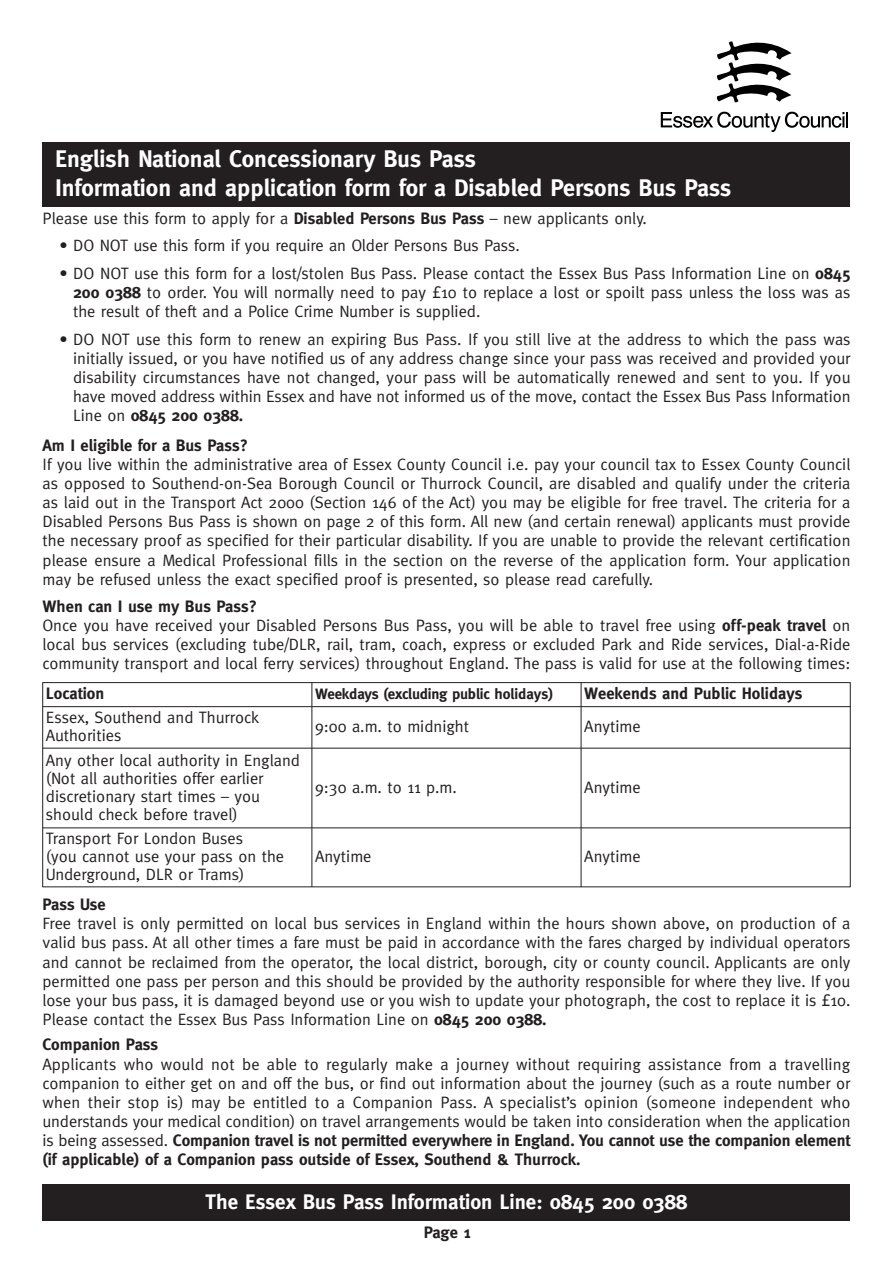
<style>
.page{position:relative;width:893px;height:1263px;background:#fff}
.page>*{position:absolute;margin:0;border:0;box-sizing:border-box;transform-origin:0 0}
.t1{font:700 24px/28.8px "Meta";color:#fff}
.t2{font:700 21px "Meta";color:#fff}
.t3{font:16.5px/19px "Meta";color:#231f20;text-align:justify}
.t4{font:700 16.5px "Meta";color:#231f20}
.t5{font:700 15px "Meta";letter-spacing:-.015em;color:#231f20}
.s1{font-weight:700}
</style>
<div class="page">
<div style="left:43px;top:142px;width:807px;height:65px;background:#231f20"></div>
<div style="left:43px;top:1183px;width:807px;height:37px;background:#231f20"></div>
<svg style="left:661px;top:112px;width:187px;height:20px"></svg>
<svg style="left:717px;top:41px;width:74px;height:62px"></svg>
<hr style="left:42px;top:682px;width:1px;height:205px;background:#231f20">
<hr style="left:312px;top:682px;width:1px;height:205px;background:#231f20">
<hr style="left:581px;top:682px;width:1px;height:205px;background:#231f20">
<hr style="left:850px;top:682px;width:1px;height:205px;background:#231f20">
<hr style="left:43px;top:682px;width:807px;height:1px;background:#231f20">
<hr style="left:43px;top:706px;width:807px;height:1px;background:#231f20">
<hr style="left:43px;top:748px;width:807px;height:1px;background:#231f20">
<hr style="left:43px;top:828px;width:807px;height:1px;background:#231f20">
<hr style="left:43px;top:886px;width:807px;height:1px;background:#231f20">
<h1 class="t1" style="left:55px;top:144px;width:678px">English National Concessionary Bus Pass<br>Information and application form for a Disabled Persons Bus Pass</h1>
<p class="t3" style="left:43px;top:208px;width:606px">Please use this form to apply for a <span class="s1">Disabled Persons Bus Pass</span> – new applicants only.</p>
<p class="t3" style="left:60px;top:236px;width:462px">• DO NOT use this form if you require an Older Persons Bus Pass.</p>
<p class="t3" style="left:73px;top:264px;width:779px;text-indent:-14px">• DO NOT use this form for a lost/stolen Bus Pass. Please contact the Essex Bus Pass Information Line on <span class="s1">0845<br>200 0388</span> to order. You will normally need to pay £10 to replace a lost or spoilt pass unless the loss was as the result of theft and a Police Crime Number is supplied.</p>
<p class="t3" style="left:73px;top:330px;width:779px;text-indent:-14px">• DO NOT use this form to renew an expiring Bus Pass. If you still live at the address to which the pass was initially issued, or you have notified us of any address change since your pass was received and provided your disability circumstances have not changed, your pass will be automatically renewed and sent to you. If you have moved address within Essex and have not informed us of the move, contact the Essex Bus Pass Information Line on <span class="s1">0845 200 0388.</span></p>
<p class="t4" style="left:43px;top:435px;width:207px">Am I eligible for a Bus Pass?</p>
<p class="t3" style="left:43px;top:455px;width:809px">If you live within the administrative area of Essex County Council i.e. pay your council tax to Essex County Council as opposed to Southend-on-Sea Borough Council or Thurrock Council, are disabled and qualify under the criteria as laid out in the Transport Act 2000 (Section 146 of the Act) you may be eligible for free travel. The criteria for a Disabled Persons Bus Pass is shown on page 2 of this form. All new (and certain renewal) applicants must provide the necessary proof as specified for their particular disability. If you are unable to provide the relevant certification please ensure a Medical Professional fills in the section on the reverse of the application form. Your application may be refused unless the exact specified proof is presented, so please read carefully.</p>
<p class="t3" style="left:43px;top:596px;width:809px;text-align:left"><span class="s1">When can I use my Bus Pass?<br></span>Once you have received your Disabled Persons Bus Pass, you will be able to travel free using <span class="s1">off-peak travel</span> on local bus services (excluding tube/DLR, rail, tram, coach, express or excluded Park and Ride services, Dial-a-Ride community transport and local ferry services) throughout England. The pass is valid for use at the following times:</p>
<p class="t4" style="left:46px;top:684px;width:60px">Location</p>
<p class="t5" style="left:315px;top:685px;width:240px">Weekdays (excluding public holidays)</p>
<p class="t4" style="left:584px;top:684px;width:220px">Weekends and Public Holidays</p>
<p class="t3" style="left:46px;top:708px;width:215px;line-height:18px">Essex, Southend and Thurrock<br>Authorities</p>
<p class="t3" style="left:315px;top:717px;width:156px">9:00 a.m. to midnight</p>
<p class="t3" style="left:584px;top:717px;width:58px">Anytime</p>
<p class="t3" style="left:46px;top:751px;width:256px;line-height:18px;text-align:left">Any other local authority in England (Not all authorities offer earlier discretionary start times – you should check before travel)</p>
<p class="t3" style="left:315px;top:777px;width:143px">9:30 a.m. to 11 p.m.</p>
<p class="t3" style="left:584px;top:777px;width:58px">Anytime</p>
<p class="t3" style="left:46px;top:829px;width:240px;line-height:18px;text-align:left">Transport For London Buses<br>(you cannot use your pass on the<br>Underground, DLR or Trams)</p>
<p class="t3" style="left:315px;top:847px;width:58px">Anytime</p>
<p class="t3" style="left:584px;top:847px;width:58px">Anytime</p>
<p class="t4" style="left:43px;top:895px;width:65px">Pass Use</p>
<p class="t3" style="left:42px;top:914px;width:809px">Free travel is only permitted on local bus services in England within the hours shown above, on production of a valid bus pass. At all other times a fare must be paid in accordance with the fares charged by individual operators and cannot be reclaimed from the operator, the local district, borough, city or county council. Applicants are only permitted one pass per person and this should be provided by the authority responsible for where they live. If you lose your bus pass, it is damaged beyond use or you wish to update your photograph, the cost to replace it is £10.<br>Please contact the Essex Bus Pass Information Line on <span class="s1">0845 200 0388.</span></p>
<p class="t4" style="left:42px;top:1035px;width:117px">Companion Pass</p>
<p class="t3" style="left:42px;top:1054px;width:809px">Applicants who would not be able to regularly make a journey without requiring assistance from a travelling companion to either get on and off the bus, or find out information about the journey (such as a route number or when their stop is) may be entitled to a Companion Pass. A specialist’s opinion (someone independent who understands your medical condition) on travel arrangements would be taken into consideration when the application is being assessed. <span class="s1">Companion travel is not permitted everywhere in England. You cannot use the companion element (if applicable) of a Companion pass outside of Essex, Southend &amp; Thurrock.</span></p>
<p class="t2" style="left:206px;top:1189px;width:483px">The Essex Bus Pass Information Line: 0845 200 0388</p>
<p class="t4" style="left:424px;top:1222px;width:49px">Page 1</p>
</div>
